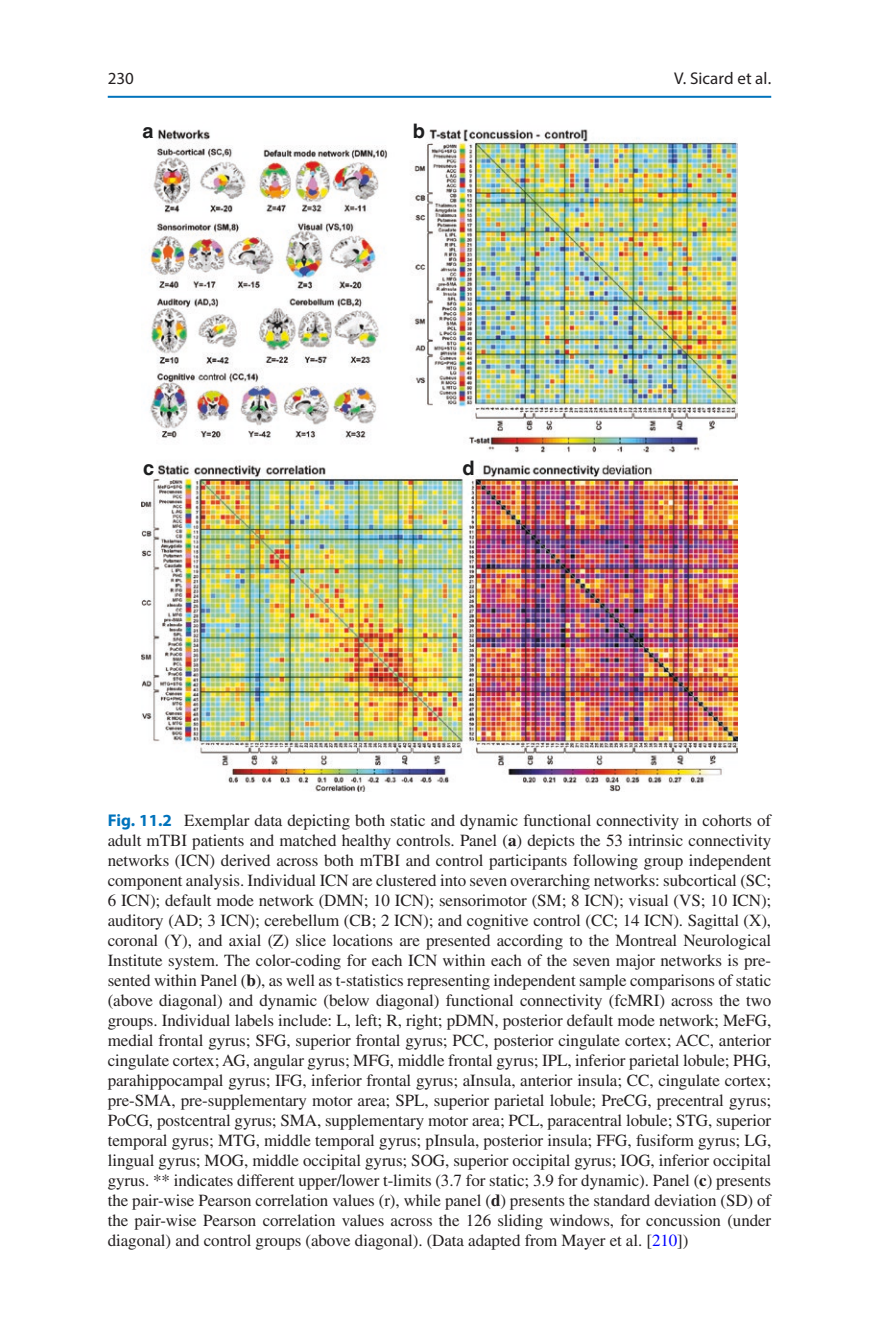
<style>
.page{position:relative;width:879px;height:1333px;background:#fff}
.page>*{position:absolute;margin:0;border:0;box-sizing:border-box;transform-origin:0 0}
.t1{font:20px "Helvetica Bold 2";color:#1d1e1f}
.t2{font:17px/20px "Times LT Std";letter-spacing:-.005em;color:#231f20;text-align:justify}
.t3{font:17px "Myriad Pro Regular 2";letter-spacing:.005em;color:#231f20}
.t4{font:17px "Myriad Pro";color:#231f20}
.s1{font-family:"Myriad Pro";font-weight:700;color:#0073bc}
.s2{font-weight:700}
.s3{color:#00f}
</style>
<div class="page">
<img style="left:141px;top:129px;width:597px;height:662px">
<hr style="left:108px;top:96px;width:663px;height:2px;background:#0073bc">
<p class="t4" style="left:108px;top:68px;width:28px">230</p>
<p class="t1" style="left:143px;top:119px;width:13px">a</p>
<p class="t1" style="left:413px;top:119px;width:14px">b</p>
<p class="t1" style="left:143px;top:455px;width:13px">c</p>
<p class="t1" style="left:462px;top:455px;width:14px">d</p>
<p class="t3" style="left:674px;top:68px;width:98px">V. Sicard et al.</p>
<p class="t2" style="left:108px;top:810px;width:665px"><span class="s1">Fig. 11.2</span> Exemplar data depicting both static and dynamic functional connectivity in cohorts of adult mTBI patients and matched healthy controls. Panel (<span class="s2">a</span>) depicts the 53 intrinsic connectivity networks (ICN) derived across both mTBI and control participants following group independent component analysis. Individual ICN are clustered into seven overarching networks: subcortical (SC; 6 ICN); default mode network (DMN; 10 ICN); sensorimotor (SM; 8 ICN); visual (VS; 10 ICN); auditory (AD; 3 ICN); cerebellum (CB; 2 ICN); and cognitive control (CC; 14 ICN). Sagittal (X), coronal (Y), and axial (Z) slice locations are presented according to the Montreal Neurological Institute system. The color-coding for each ICN within each of the seven major networks is pre&shy;sented within Panel (<span class="s2">b</span>), as well as t-statistics representing independent sample comparisons of static (above diagonal) and dynamic (below diagonal) functional connectivity (fcMRI) across the two groups. Individual labels include: L, left; R, right; pDMN, posterior default mode network; MeFG, medial frontal gyrus; SFG, superior frontal gyrus; PCC, posterior cingulate cortex; ACC, anterior cingulate cortex; AG, angular gyrus; MFG, middle frontal gyrus; IPL, inferior parietal lobule; PHG, parahippocampal gyrus; IFG, inferior frontal gyrus; aInsula, anterior insula; CC, cingulate cortex; pre-SMA, pre-supplementary motor area; SPL, superior parietal lobule; PreCG, precentral gyrus; PoCG, postcentral gyrus; SMA, supplementary motor area; PCL, paracentral lobule; STG, superior temporal gyrus; MTG, middle temporal gyrus; pInsula, posterior insula; FFG, fusiform gyrus; LG, lingual gyrus; MOG, middle occipital gyrus; SOG, superior occipital gyrus; IOG, inferior occipital gyrus. ** indicates different upper/lower t-limits (3.7 for static; 3.9 for dynamic). Panel (<span class="s2">c</span>) presents the pair-wise Pearson correlation values (r), while panel (<span class="s2">d</span>) presents the standard deviation (SD) of the pair-wise Pearson correlation values across the 126 sliding windows, for concussion (under diagonal) and control groups (above diagonal). (Data adapted from Mayer et al. [<span class="s3">210</span>])</p>
</div>
